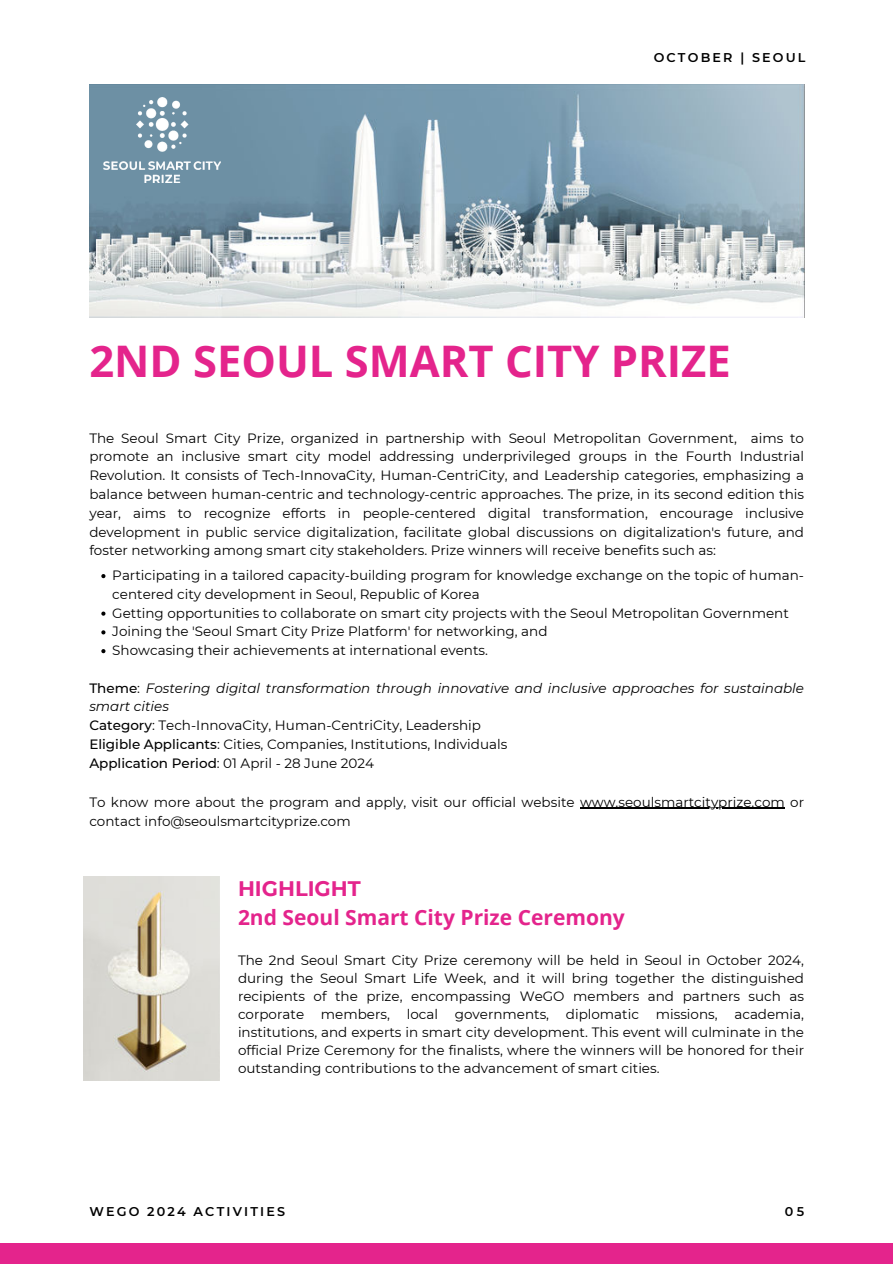
<style>
.page{position:relative;width:893px;height:1264px;background:#fff}
.page>*{position:absolute;margin:0;border:0;box-sizing:border-box;transform-origin:0 0}
.t1{font:700 43.5px "Open Sans";color:#e4248c}
.t2{font:700 21px "Open Sans";color:#e4248c}
.t3{font:700 21px "Montserrat";color:#e4248c}
.t4{font:13.5px/18.8px "Montserrat";color:#000}
.t5{font:600 12.75px "Montserrat";letter-spacing:.17em;color:#000}
.s1{font-weight:500}
.s2{font-style:italic}
</style>
<div class="page">
<svg style="left:101px;top:574px;width:4px;height:4px"></svg>
<svg style="left:101px;top:611px;width:4px;height:4px"></svg>
<svg style="left:101px;top:630px;width:4px;height:4px"></svg>
<svg style="left:101px;top:649px;width:4px;height:4px"></svg>
<hr style="left:580px;top:807px;width:204px;height:2px;background:#000">
<div style="left:0;top:1243px;width:892px;height:20px;background:#e4248c"></div>
<img style="left:89px;top:84px;width:715px;height:233px">
<img style="left:103px;top:98px;width:117px;height:84px">
<img style="left:83px;top:876px;width:137px;height:204px">
<p class="t5" style="left:653px;top:48px;width:153px">OCTOBER | SEOUL</p>
<h1 class="t1" style="left:89px;top:330px;width:643px">2ND SEOUL SMART CITY PRIZE</h1>
<p class="t4" style="left:89px;top:428px;width:716px;text-align:justify">The Seoul Smart City Prize, organized in partnership with Seoul Metropolitan Government, aims to promote an inclusive smart city model addressing underprivileged groups in the Fourth Industrial Revolution. It consists of Tech-InnovaCity, Human-CentriCity, and Leadership categories, emphasizing a balance between human-centric and technology-centric approaches. The prize, in its second edition this year, aims to recognize efforts in people-centered digital transformation, encourage inclusive development in public service digitalization, facilitate global discussions on digitalization's future, and foster networking among smart city stakeholders. Prize winners will receive benefits such as:</p>
<p class="t4" style="left:112px;top:565px;width:693px">Participating in a tailored capacity-building program for knowledge exchange on the topic of human&shy;centered city development in Seoul, Republic of Korea<br>Getting opportunities to collaborate on smart city projects with the Seoul Metropolitan Government Joining the 'Seoul Smart City Prize Platform' for networking, and<br>Showcasing their achievements at international events.</p>
<p class="t4" style="left:89px;top:678px;width:716px"><span class="s1">Theme</span>: <span class="s2">Fostering digital transformation through innovative and inclusive approaches for sustainable smart cities<br></span><span class="s1">Category</span>: Tech-InnovaCity, Human-CentriCity, Leadership<br><span class="s1">Eligible Applicants</span>: Cities, Companies, Institutions, Individuals<br><span class="s1">Application Period</span>: 01 April - 28 June 2024</p>
<p class="t4" style="left:89px;top:792px;width:716px">To know more about the program and apply, visit our official website www.seoulsmartcityprize.com or contact info@seoulsmartcityprize.com</p>
<h2 class="t3" style="left:238px;top:873px;width:124px">HIGHLIGHT</h2>
<h2 class="t2" style="left:238px;top:902px;width:388px">2nd Seoul Smart City Prize Ceremony</h2>
<p class="t4" style="left:238px;top:951px;width:567px;line-height:18px;text-align:justify">The 2nd Seoul Smart City Prize ceremony will be held in Seoul in October 2024, during the Seoul Smart Life Week, and it will bring together the distinguished recipients of the prize, encompassing WeGO members and partners such as corporate members, local governments, diplomatic missions, academia, institutions, and experts in smart city development. This event will culminate in the official Prize Ceremony for the finalists, where the winners will be honored for their outstanding contributions to the advancement of smart cities.</p>
<p class="t5" style="left:89px;top:1202px;width:197px">WEGO 2024 ACTIVITIES</p>
<p class="t5" style="left:784px;top:1202px;width:21px">05</p>
</div>
